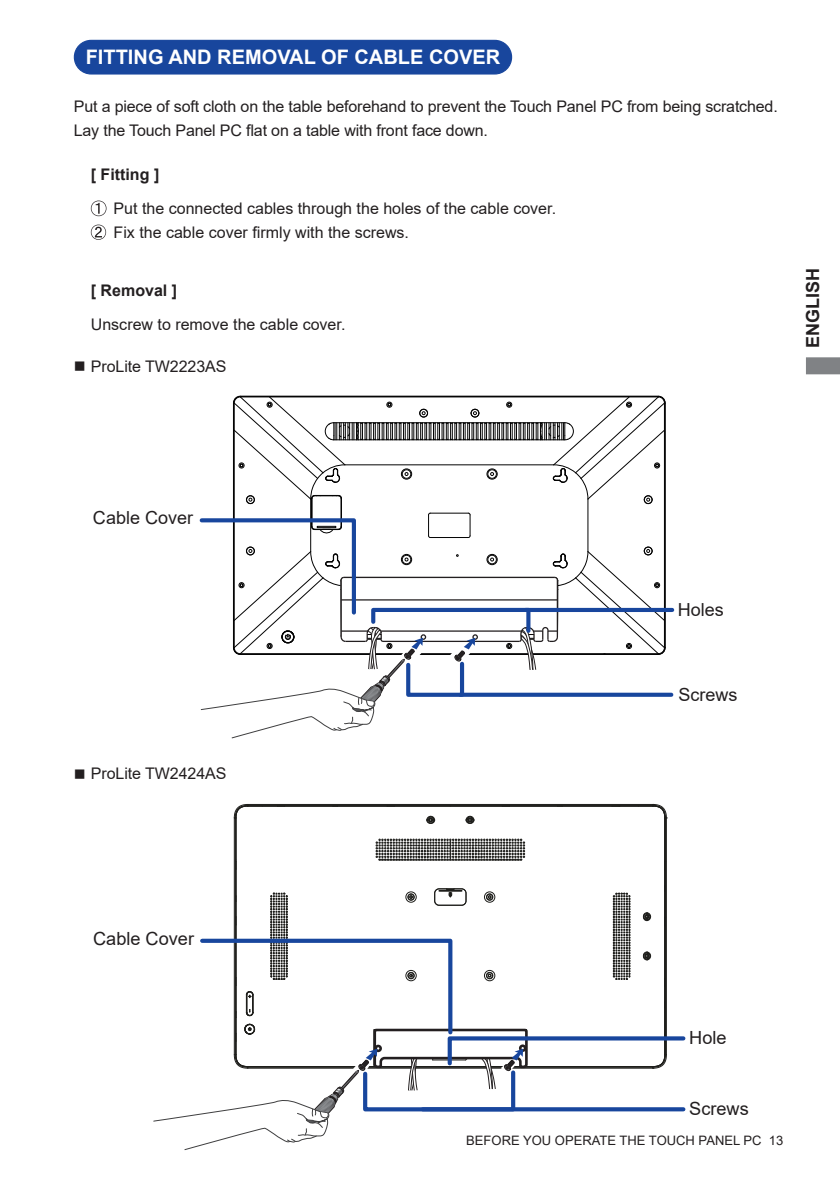
<style>
.page{position:relative;width:840px;height:1191px;background:#fff}
.page>*{position:absolute;margin:0;border:0;box-sizing:border-box;transform-origin:0 0}
.t1{font:700 20px "Arial";color:#fff}
.t2{font:18.2px "Arial";color:#231f20}
.t3{font:18px "Arial";color:#231f20}
.t4{font:700 18px "Arial";color:#231f20}
.t5{font:16px/24px "Arial";letter-spacing:-.005em;color:#231f20}
.t6{font:700 16px "Arial";color:#231f20}
.t7{font:13px "Arial";color:#231f20}
</style>
<div class="page">
<svg style="left:806px;top:357px;width:33px;height:17px"></svg>
<div style="left:74px;top:40px;width:437px;height:34px;background:#18469d;border-radius:17px"></div>
<div style="left:74px;top:40px;width:438px;height:35px;border:1px solid #18469d;border-radius:17px"></div>
<svg style="left:91px;top:200px;width:15px;height:16px"></svg>
<svg style="left:91px;top:225px;width:15px;height:15px"></svg>
<div style="left:460px;top:692px;width:211px;height:5px;background:#18469d"></div>
<hr style="left:525px;top:608px;width:146px;height:4px;background:#18469d">
<svg style="left:199px;top:396px;width:466px;height:342px"></svg>
<hr style="left:665px;top:818px;width:1px;height:236px;background:#1e1e1b">
<hr style="left:234px;top:818px;width:1px;height:236px;background:#1e1e1b">
<hr style="left:235px;top:860px;width:1px;height:152px;background:#1e1e1b">
<hr style="left:664px;top:818px;width:1px;height:236px;background:#1e1e1b">
<svg style="left:234px;top:804px;width:433px;height:67px"></svg>
<svg style="left:153px;top:885px;width:533px;height:265px"></svg>
<p class="t1" style="left:86px;top:43px;width:416px">FITTING AND REMOVAL OF CABLE COVER</p>
<p class="t5" style="left:74px;top:94px;width:705px">Put a piece of soft cloth on the table beforehand to prevent the Touch Panel PC from being scratched.<br>Lay the Touch Panel PC flat on a table with front face down.</p>
<p class="t6" style="left:91px;top:163px;width:70px">[ Fitting ]</p>
<p class="t5" style="left:113px;top:196px;width:444px">Put the connected cables through the holes of the cable cover.<br>Fix the cable cover firmly with the screws.</p>
<p class="t6" style="left:91px;top:279px;width:88px">[ Removal ]</p>
<p class="t5" style="left:91px;top:313px;width:256px">Unscrew to remove the cable cover.</p>
<p class="t5" style="left:74px;top:354px;width:154px">■ ProLite TW2223AS</p>
<p class="t4" style="left:799px;top:348px;width:82px;rotate:-90deg">ENGLISH</p>
<p class="t3" style="left:93px;top:505px;width:101px">Cable Cover</p>
<p class="t5" style="left:74px;top:761px;width:154px">■ ProLite TW2424AS</p>
<p class="t3" style="left:677px;top:597px;width:48px">Holes</p>
<p class="t3" style="left:678px;top:682px;width:60px">Screws</p>
<p class="t2" style="left:93px;top:926px;width:102px">Cable Cover</p>
<p class="t2" style="left:689px;top:1025px;width:39px">Hole</p>
<p class="t2" style="left:689px;top:1095px;width:61px">Screws</p>
<p class="t7" style="left:466px;top:1131px;width:318px">BEFORE YOU OPERATE THE TOUCH PANEL PC 13</p>
</div>
